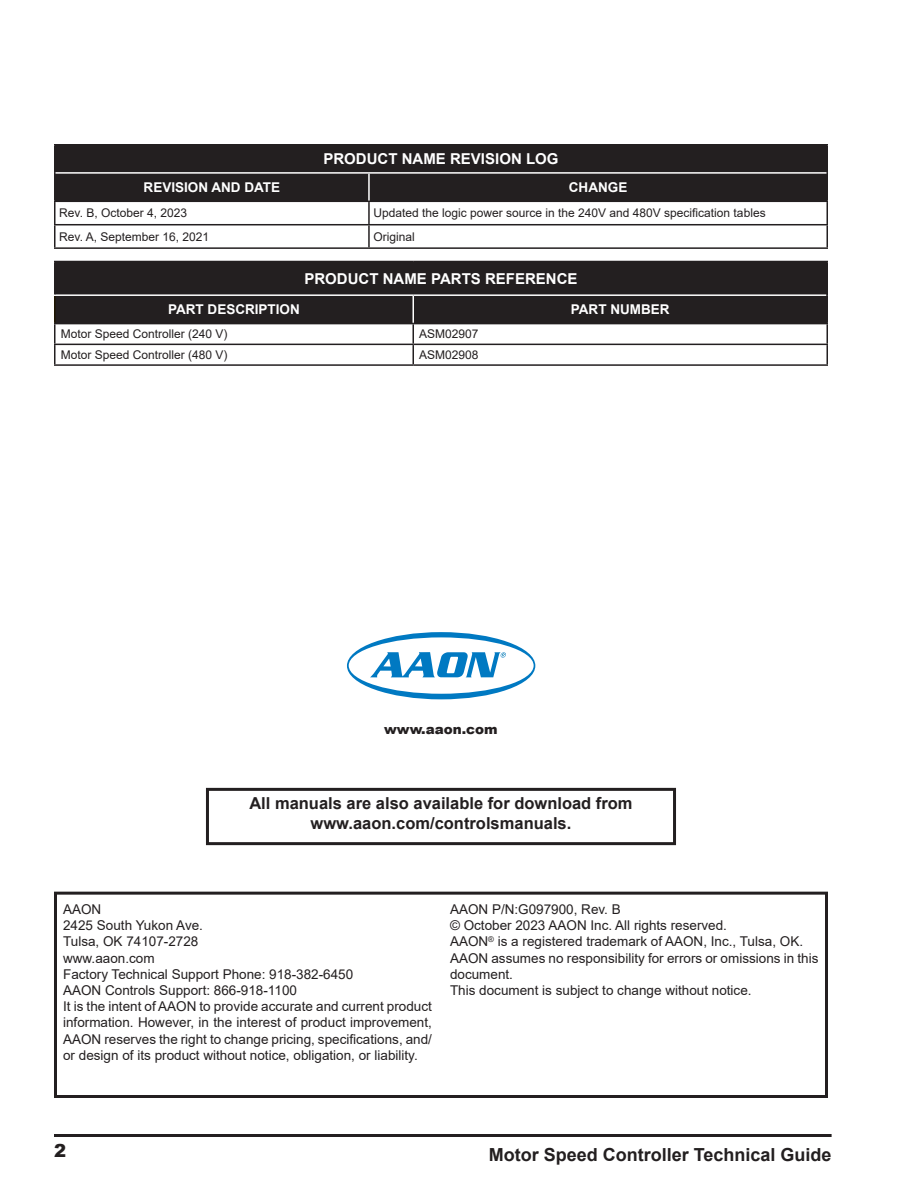
<style>
.page{position:relative;width:918px;height:1188px;background:#fff}
.page>*{position:absolute;margin:0;border:0;box-sizing:border-box;transform-origin:0 0}
.t1{font:700 18px "Arial";color:#231f20}
.t2{font:900 18px "Arial";color:#231f20}
.Body_Text{font:700 16.5px/19.8px "Arial";color:#231f20;text-align:center}
.Tablehead_White1{font:700 15px "Arial";color:#fff}
.Subtext{font:13.5px/16.2px "Arial";color:#231f20;text-align:justify}
.Tablehead_White2{font:700 13.5px "Arial";color:#fff}
.t3{font:900 13.5px "Arial";color:#231f20}
.Tabletext_Black2{font:12px "Arial";color:#231f20}
</style>
<div class="page">
<hr style="left:54px;top:1134px;width:778px;height:3px;background:#231f20">
<div style="left:56px;top:146px;width:770px;height:55px;background:#231f20"></div>
<hr style="left:54px;top:144px;width:315px;height:2px;background:#231f20">
<hr style="left:54px;top:146px;width:2px;height:27px;background:#231f20">
<hr style="left:369px;top:144px;width:459px;height:2px;background:#231f20">
<hr style="left:826px;top:146px;width:2px;height:27px;background:#231f20">
<hr style="left:54px;top:173px;width:2px;height:28px;background:#231f20">
<hr style="left:826px;top:173px;width:2px;height:28px;background:#231f20">
<hr style="left:54px;top:201px;width:315px;height:1px;background:#231f20">
<hr style="left:54px;top:202px;width:2px;height:22px;background:#231f20">
<hr style="left:369px;top:201px;width:459px;height:1px;background:#231f20">
<hr style="left:368px;top:202px;width:2px;height:22px;background:#231f20">
<hr style="left:826px;top:202px;width:2px;height:22px;background:#231f20">
<hr style="left:54px;top:224px;width:315px;height:1px;background:#231f20">
<hr style="left:54px;top:225px;width:2px;height:22px;background:#231f20">
<hr style="left:369px;top:224px;width:459px;height:1px;background:#231f20">
<hr style="left:368px;top:225px;width:2px;height:22px;background:#231f20">
<hr style="left:826px;top:225px;width:2px;height:22px;background:#231f20">
<hr style="left:54px;top:247px;width:315px;height:2px;background:#231f20">
<hr style="left:369px;top:247px;width:459px;height:2px;background:#231f20">
<hr style="left:56px;top:172px;width:313px;height:2px;background:#fff">
<hr style="left:369px;top:172px;width:457px;height:2px;background:#fff">
<hr style="left:368px;top:174px;width:2px;height:27px;background:#fff">
<div style="left:54px;top:892px;width:774px;height:206px;border:3px solid #231f20"></div>
<svg style="left:347px;top:632px;width:188px;height:67px"></svg>
<div style="left:56px;top:262px;width:770px;height:61px;background:#231f20"></div>
<hr style="left:54px;top:296px;width:2px;height:27px;background:#1e1500">
<hr style="left:413px;top:294px;width:413px;height:2px;background:#fff">
<hr style="left:54px;top:324px;width:2px;height:20px;background:#231f20">
<hr style="left:412px;top:324px;width:2px;height:20px;background:#231f20">
<hr style="left:826px;top:324px;width:2px;height:20px;background:#231f20">
<hr style="left:54px;top:344px;width:359px;height:1px;background:#231f20">
<svg style="left:54px;top:345px;width:2px;height:19px"></svg>
<hr style="left:413px;top:344px;width:415px;height:1px;background:#231f20">
<svg style="left:412px;top:345px;width:2px;height:19px"></svg>
<svg style="left:826px;top:345px;width:2px;height:19px"></svg>
<hr style="left:54px;top:364px;width:359px;height:2px;background:#231f20">
<hr style="left:413px;top:364px;width:415px;height:2px;background:#231f20">
<hr style="left:54px;top:294px;width:359px;height:2px;background:#fff">
<hr style="left:412px;top:296px;width:2px;height:27px;background:#fff">
<hr style="left:826px;top:295px;width:2px;height:28px;background:#231f20">
<hr style="left:413px;top:323px;width:415px;height:1px;background:#231f20">
<hr style="left:54px;top:323px;width:359px;height:1px;background:#231f20">
<hr style="left:54px;top:261px;width:359px;height:1px;background:#231f20">
<hr style="left:54px;top:262px;width:2px;height:32px;background:#231f20">
<hr style="left:413px;top:261px;width:415px;height:1px;background:#231f20">
<hr style="left:826px;top:262px;width:2px;height:33px;background:#231f20">
<div style="left:206px;top:788px;width:470px;height:57px;border:3px solid #231f20"></div>
<p class="Tablehead_White1" style="left:323px;top:148px;width:237px">PRODUCT NAME REVISION LOG</p>
<p class="Tablehead_White2" style="left:144px;top:178px;width:138px">REVISION AND DATE</p>
<p class="Tablehead_White2" style="left:569px;top:178px;width:60px">CHANGE</p>
<p class="Tabletext_Black2" style="left:59px;top:205px;width:129px">Rev. B, October 4, 2023</p>
<p class="Tabletext_Black2" style="left:373px;top:205px;width:394px">Updated the logic power source in the 240V and 480V specification tables</p>
<p class="Tabletext_Black2" style="left:59px;top:228px;width:151px">Rev. A, September 16, 2021</p>
<p class="Tabletext_Black2" style="left:373px;top:228px;width:43px">Original</p>
<p class="Tablehead_White1" style="left:304px;top:268px;width:275px">PRODUCT NAME PARTS REFERENCE</p>
<p class="Tablehead_White2" style="left:168px;top:300px;width:133px">PART DESCRIPTION</p>
<p class="Tablehead_White2" style="left:571px;top:300px;width:100px">PART NUMBER</p>
<p class="Tabletext_Black2" style="left:61px;top:326px;width:168px">Motor Speed Controller (240 V)</p>
<p class="Tabletext_Black2" style="left:419px;top:326px;width:61px">ASM02907</p>
<p class="Tabletext_Black2" style="left:61px;top:347px;width:168px">Motor Speed Controller (480 V)</p>
<p class="Tabletext_Black2" style="left:419px;top:347px;width:61px">ASM02908</p>
<p class="t3" style="left:384px;top:720px;width:115px">www.aaon.com</p>
<p class="Body_Text" style="left:249px;top:794px;width:385px">All manuals are also available for download from www.aaon.com/controlsmanuals.</p>
<p class="Subtext" style="left:63px;top:901px;width:40px">AAON</p>
<p class="Subtext" style="left:63px;top:917px;width:141px">2425 South Yukon Ave.</p>
<p class="Subtext" style="left:63px;top:934px;width:137px">Tulsa, OK 74107-2728</p>
<p class="Subtext" style="left:63px;top:950px;width:93px">www.aaon.com</p>
<p class="Subtext" style="left:63px;top:966px;width:292px">Factory Technical Support Phone: 918-382-6450</p>
<p class="Subtext" style="left:63px;top:982px;width:235px">AAON Controls Support: 866-918-1100</p>
<p class="Subtext" style="left:63px;top:998px;width:370px">It is the intent of AAON to provide accurate and current product information. However, in the interest of product improvement, AAON reserves the right to change pricing, specifications, and/ or design of its product without notice, obligation, or liability.</p>
<p class="Subtext" style="left:450px;top:901px;width:172px">AAON P/N:G097900, Rev. B</p>
<p class="Subtext" style="left:450px;top:917px;width:279px">© October 2023 AAON Inc. All rights reserved.</p>
<p class="Subtext" style="left:450px;top:934px;width:355px">AAON<sup>®</sup> is a registered trademark of AAON, Inc., Tulsa, OK.</p>
<p class="Subtext" style="left:450px;top:950px;width:370px">AAON assumes no responsibility for errors or omissions in this document.</p>
<p class="Subtext" style="left:450px;top:982px;width:303px">This document is subject to change without notice.</p>
<h1 class="t2" style="left:54px;top:1138px;width:14px">2</h1>
<p class="t1" style="left:489px;top:1142px;width:344px">Motor Speed Controller Technical Guide</p>
</div>
